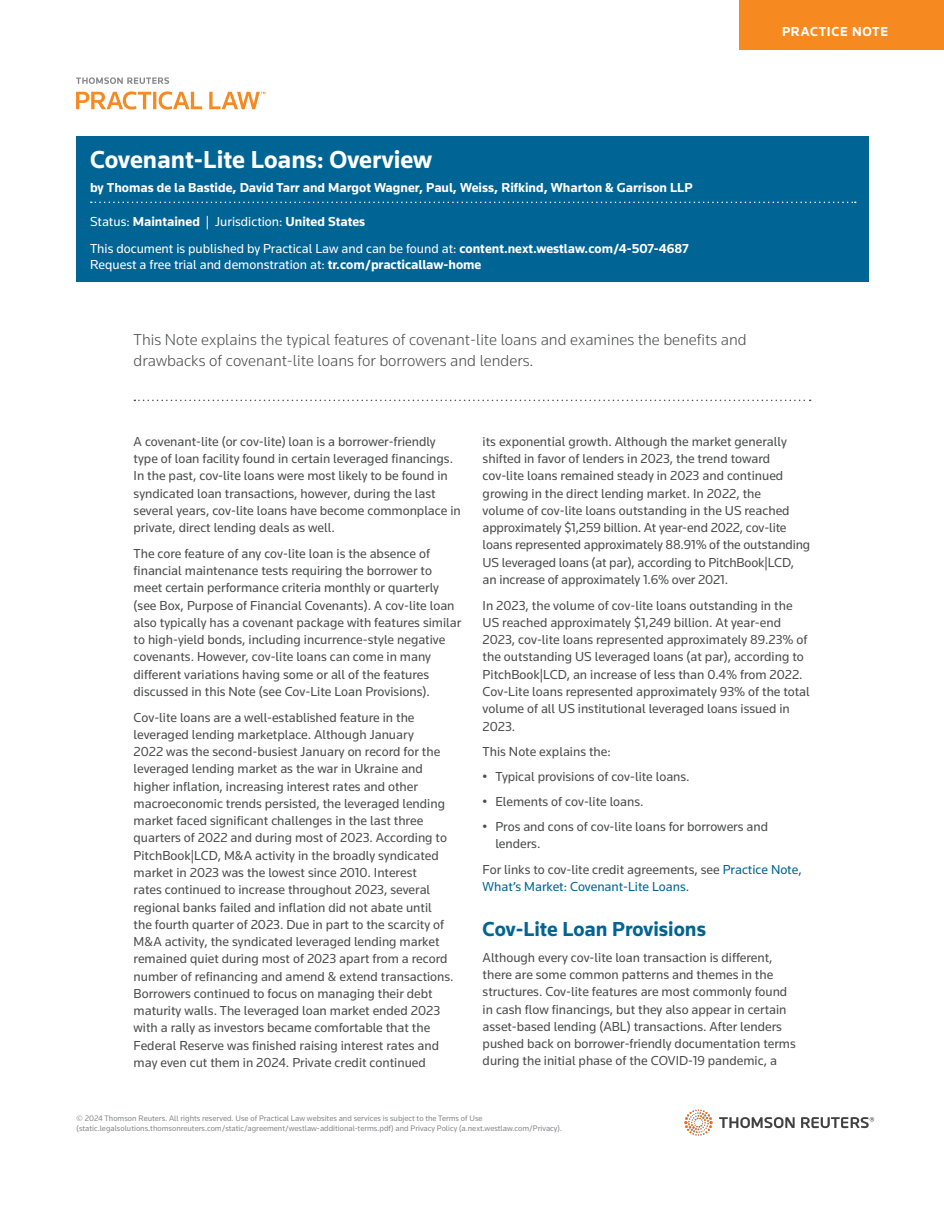
<style>
.page{position:relative;width:944px;height:1214px;background:#fff}
.page>*{position:absolute;margin:0;border:0;box-sizing:border-box;transform-origin:0 0}
.t1{font:700 25.5px "Knowledge";color:#fff}
.t2{font:700 21px "Knowledge";color:#006494}
.t3{font:300 16.5px/21px "Knowledge";color:#4b4c4d}
.t4{font:13.5px/17.2px "Knowledge";color:#4b4c4d}
.t5{font:13.5px/26.1px "Knowledge";color:#fff}
.t6{font:700 13.5px "Knowledge";color:#fff}
.t7{font:13.5px/17.2px "Knowledge";color:#006494}
.t8{font:700 13.5px "Knowledge";letter-spacing:.05em;color:#fff}
.t9{font:8.25px/9.8px "Knowledge";color:#86888b}
.s1{font-weight:700}
.s2{color:#4b4c4d}
</style>
<div class="page">
<svg style="left:76px;top:91px;width:189px;height:19px"></svg>
<svg style="left:76px;top:77px;width:93px;height:7px"></svg>
<img style="left:684px;top:1109px;width:191px;height:27px">
<div style="left:739px;top:0;width:205px;height:49px;background:#f6891f"></div>
<div style="left:77px;top:136px;width:792px;height:146px;background:#006494"></div>
<svg style="left:91px;top:201px;width:764px;height:2px"></svg>
<svg style="left:134px;top:399px;width:676px;height:2px"></svg>
<p class="t8" style="left:782px;top:23px;width:108px">PRACTICE NOTE</p>
<h1 class="t1" style="left:90px;top:144px;width:343px">Covenant-Lite Loans: Overview</h1>
<p class="t6" style="left:90px;top:180px;width:604px">by Thomas de la Bastide, David Tarr and Margot Wagner, Paul, Weiss, Rifkind, Wharton &amp; Garrison LLP</p>
<p class="t5" style="left:90px;top:209px;width:600px">Status: <span class="s1">Maintained</span> | Jurisdiction: <span class="s1">United States<br></span>This document is published by Practical Law and can be found at: <span class="s1">content.next.westlaw.com/4-507-4687</span></p>
<p class="t5" style="left:90px;top:251px;width:393px">Request a free trial and demonstration at: <span class="s1">tr.com/practicallaw-home</span></p>
<p class="t3" style="left:134px;top:328px;width:614px">This Note explains the typical features of covenant-lite loans and examines the benefits and drawbacks of covenant-lite loans for borrowers and lenders.</p>
<p class="t4" style="left:134px;top:432px;width:329px">A covenant-lite (or cov-lite) loan is a borrower-friendly type of loan facility found in certain leveraged financings.<br>In the past, cov-lite loans were most likely to be found in syndicated loan transactions, however, during the last several years, cov-lite loans have become commonplace in private, direct lending deals as well.</p>
<p class="t4" style="left:134px;top:544px;width:329px">The core feature of any cov-lite loan is the absence of financial maintenance tests requiring the borrower to meet certain performance criteria monthly or quarterly (see Box, Purpose of Financial Covenants). A cov-lite loan also typically has a covenant package with features similar to high-yield bonds, including incurrence-style negative covenants. However, cov-lite loans can come in many different variations having some or all of the features discussed in this Note (see Cov-Lite Loan Provisions).</p>
<p class="t4" style="left:134px;top:708px;width:321px">Cov-lite loans are a well-established feature in the leveraged lending marketplace. Although January<br>2022 was the second-busiest January on record for the leveraged lending market as the war in Ukraine and higher inflation, increasing interest rates and other macroeconomic trends persisted, the leveraged lending market faced significant challenges in the last three quarters of 2022 and during most of 2023. According to PitchBook|LCD, M&amp;A activity in the broadly syndicated market in 2023 was the lowest since 2010. Interest<br>rates continued to increase throughout 2023, several regional banks failed and inflation did not abate until<br>the fourth quarter of 2023. Due in part to the scarcity of M&amp;A activity, the syndicated leveraged lending market remained quiet during most of 2023 apart from a record number of refinancing and amend &amp; extend transactions.<br>Borrowers continued to focus on managing their debt maturity walls. The leveraged loan market ended 2023 with a rally as investors became comfortable that the Federal Reserve was finished raising interest rates and may even cut them in 2024. Private credit continued</p>
<p class="t4" style="left:482px;top:432px;width:329px">its exponential growth. Although the market generally shifted in favor of lenders in 2023, the trend toward cov-lite loans remained steady in 2023 and continued growing in the direct lending market. In 2022, the<br>volume of cov-lite loans outstanding in the US reached approximately $1,259 billion. At year-end 2022, cov-lite loans represented approximately 88.91% of the outstanding US leveraged loans (at par), according to PitchBook|LCD, an increase of approximately 1.6% over 2021.</p>
<p class="t4" style="left:482px;top:596px;width:329px">In 2023, the volume of cov-lite loans outstanding in the US reached approximately $1,249 billion. At year-end 2023, cov-lite loans represented approximately 89.23% of the outstanding US leveraged loans (at par), according to PitchBook|LCD, an increase of less than 0.4% from 2022.<br>Cov-Lite loans represented approximately 93% of the total volume of all US institutional leveraged loans issued in 2023.</p>
<p class="t4" style="left:482px;top:743px;width:130px">This Note explains the:</p>
<p class="t4" style="left:482px;top:768px;width:208px">• Typical provisions of cov-lite loans.</p>
<p class="t4" style="left:482px;top:793px;width:162px">• Elements of cov-lite loans.</p>
<p class="t4" style="left:495px;top:818px;width:274px;line-height:16.5px;text-indent:-13px">• Pros and cons of cov-lite loans for borrowers and lenders.</p>
<p class="t7" style="left:482px;top:860px;width:320px"><span class="s2">For links to cov-lite credit agreements, see</span> Practice Note,<br>What’s Market: Covenant-Lite Loans<span class="s2">.</span></p>
<h2 class="t2" style="left:482px;top:916px;width:225px">Cov-Lite Loan Provisions</h2>
<p class="t4" style="left:482px;top:948px;width:315px">Although every cov-lite loan transaction is different, there are some common patterns and themes in the structures. Cov-lite features are most commonly found in cash flow financings, but they also appear in certain asset-based lending (ABL) transactions. After lenders pushed back on borrower-friendly documentation terms during the initial phase of the COVID-19 pandemic, a</p>
<p class="t9" style="left:77px;top:1113px;width:487px">© 2024 Thomson Reuters. All rights reserved. Use of Practical Law websites and services is subject to the Terms of Use (static.legalsolutions.thomsonreuters.com/static/agreement/westlaw-additional-terms.pdf) and Privacy Policy (a.next.westlaw.com/Privacy).</p>
</div>
